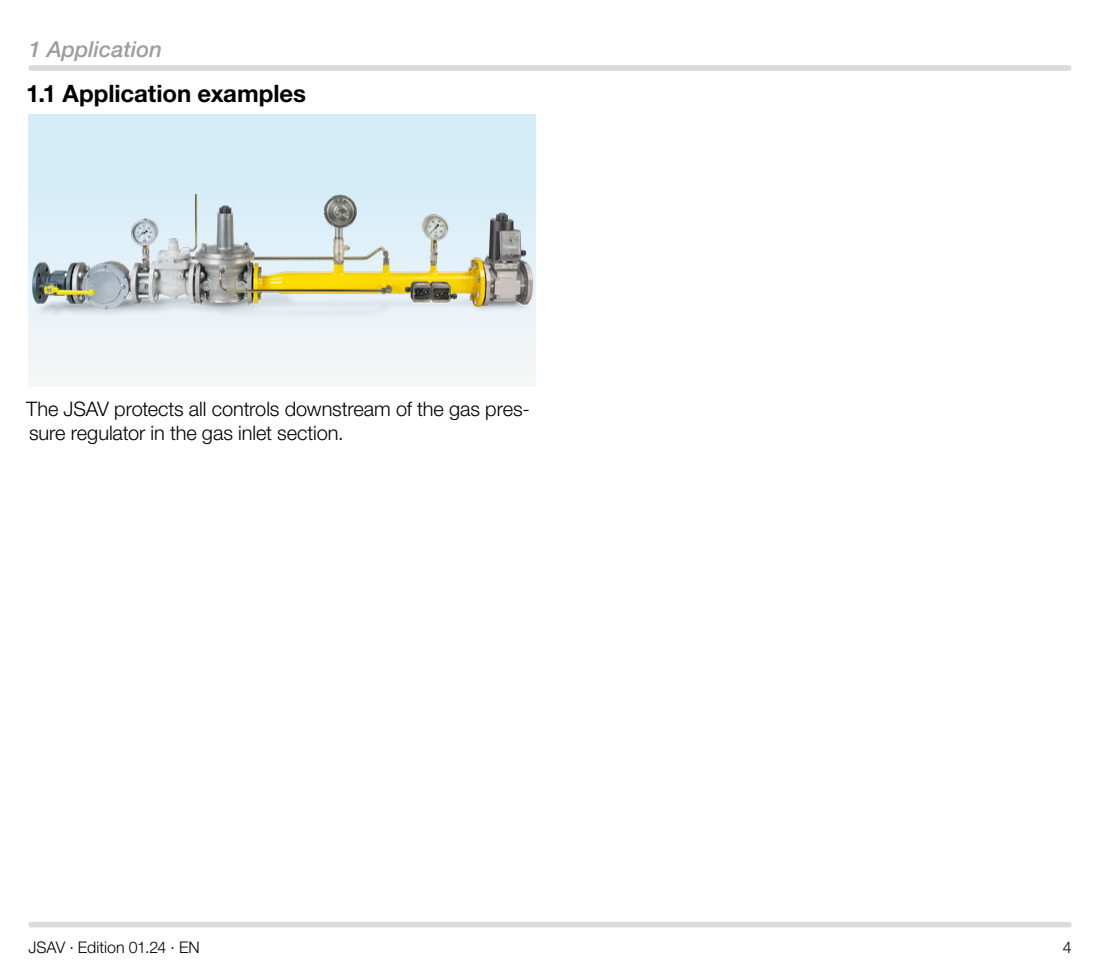
<style>
.page{position:relative;width:1100px;height:970px;background:#fff}
.page>*{position:absolute;margin:0;border:0;box-sizing:border-box;transform-origin:0 0}
.t1{font:700 24px "Helvetica Neue LT Pro";letter-spacing:-.005em;color:#000}
.t2{font:italic 500 22px "Helvetica Neue LT Pro";color:#9d9d9c}
.t3{font:300 20px/24px "Helvetica Neue LT Pro";letter-spacing:-.005em;color:#000}
.t4{font:300 16px "Helvetica Neue LT Pro";letter-spacing:-.005em;color:#000}
</style>
<div class="page">
<div style="left:31px;top:921px;width:1038px;height:6px;background:#dadada"></div>
<div style="left:31px;top:65px;width:1038px;height:6px;background:#dadada"></div>
<svg style="left:28px;top:114px;width:508px;height:261px"></svg>
<img style="left:28px;top:176px;width:508px;height:148px">
<p class="t2" style="left:28px;top:36px;width:135px">1 Application</p>
<p class="t1" style="left:26px;top:79px;width:281px">1.1 Application examples</p>
<p class="t3" style="left:26px;top:396px;width:505px">The JSAV protects all controls downstream of the gas pres&shy;sure regulator in the gas inlet section.</p>
<p class="t4" style="left:28px;top:937px;width:173px">JSAV · Edition 01.24 · EN</p>
<p class="t4" style="left:1063px;top:937px;width:10px">4</p>
</div>
